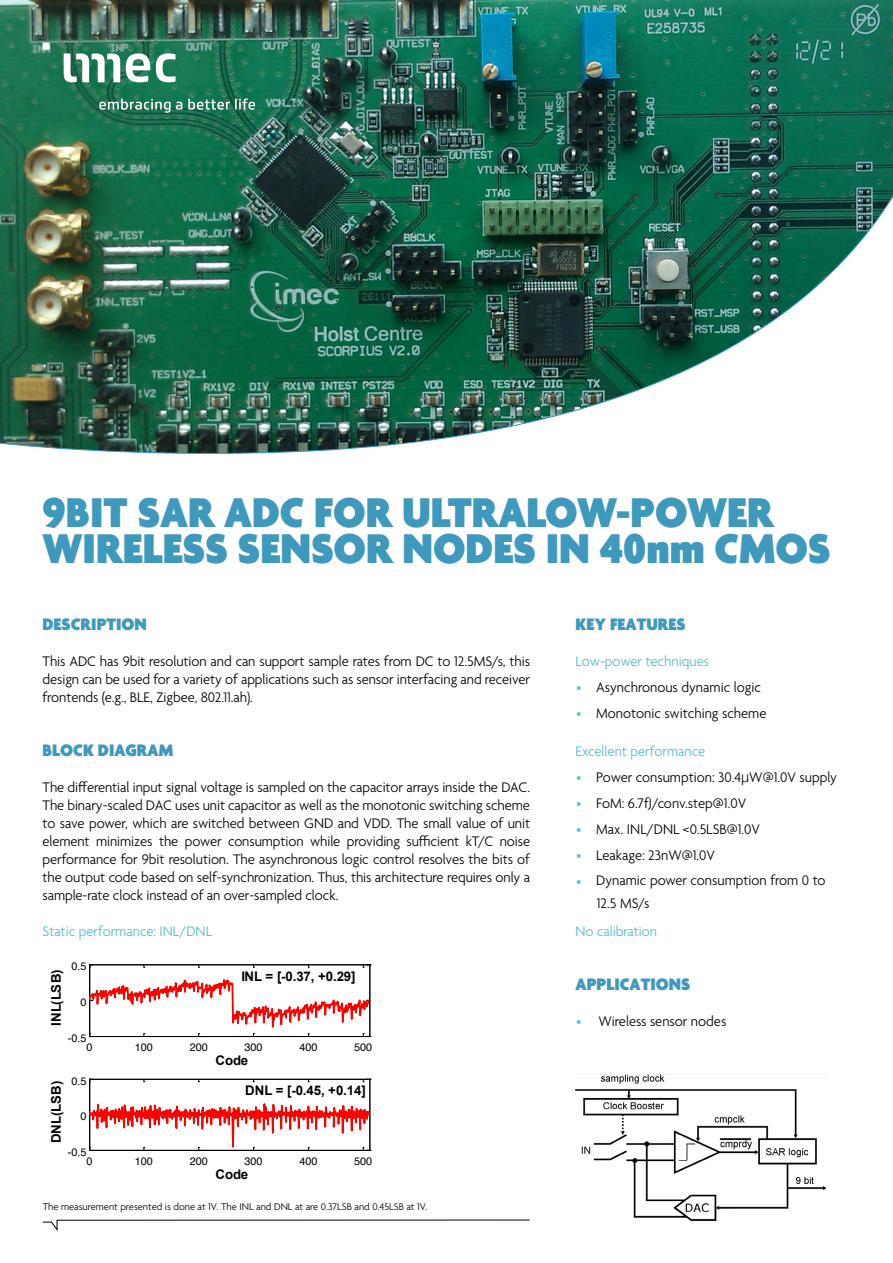
<style>
.page{position:relative;width:893px;height:1263px;background:#fff}
.page>*{position:absolute;margin:0;border:0;box-sizing:border-box;transform-origin:0 0}
.t1{font:900 45px/36px "Agenda";color:#3e99bd}
.t2{font:900 18px "Agenda";color:#3e99bd}
.t3{font:300 15px/18px "Agenda";color:#000;text-align:justify}
.t4{font:300 15px "Agenda";color:#50bec3}
.t5{font:700 13.2px "Arial";letter-spacing:-.01em;color:#000}
.t6{font:10.8px "Helvetica";color:#000}
.t7{font:300 10.5px "Agenda";color:#000}
.s1{font-family:"Bronkoh";font-size:18px;color:#50bec3}
.s2{font-family:"Helvetica"}
</style>
<div class="page">
<img style="left:0;top:0;width:893px;height:454px">
<svg style="left:42px;top:964px;width:488px;height:267px"></svg>
<div style="left:43px;top:43px;width:7px;height:7px;background:#fff"></div>
<svg style="left:126px;top:53px;width:24px;height:29px"></svg>
<svg style="left:64px;top:53px;width:56px;height:29px"></svg>
<svg style="left:156px;top:53px;width:20px;height:29px"></svg>
<svg style="left:99px;top:99px;width:83px;height:14px"></svg>
<svg style="left:188px;top:98px;width:67px;height:12px"></svg>
<img style="left:576px;top:1075px;width:250px;height:145px">
<h1 class="t1" style="left:43px;top:497px;width:790px">9BIT SAR ADC FOR ULTRALOW-POWER<br>WIRELESS SENSOR NODES IN 40nm CMOS</h1>
<p class="t2" style="left:43px;top:615px;width:106px">DESCRIPTION</p>
<p class="t3" style="left:43px;top:653px;width:489px">This ADC has 9bit resolution and can support sample rates from DC to 12.5MS/s, this design can be used for a variety of applications such as sensor interfacing and receiver frontends (e.g., BLE, Zigbee, 802.11.ah).</p>
<p class="t2" style="left:43px;top:741px;width:132px">BLOCK DIAGRAM</p>
<p class="t3" style="left:43px;top:779px;width:489px">The differential input signal voltage is sampled on the capacitor arrays inside the DAC.<br>The binary-scaled DAC uses unit capacitor as well as the monotonic switching scheme to save power, which are switched between GND and VDD. The small value of unit element minimizes the power consumption while providing sufficient kT/C noise performance for 9bit resolution. The asynchronous logic control resolves the bits of the output code based on self-synchronization. Thus, this architecture requires only a sample-rate clock instead of an over-sampled clock.</p>
<p class="t4" style="left:43px;top:923px;width:171px">Static performance: INL/DNL</p>
<p class="t6" style="left:72px;top:958px;width:17px">0.5</p>
<p class="t5" style="left:48px;top:1026px;width:58px;rotate:-90deg">INL(LSB)</p>
<p class="t5" style="left:241px;top:967px;width:116px">INL = [-0.37, +0.29]</p>
<p class="t6" style="left:81px;top:994px;width:8px">0</p>
<p class="t6" style="left:68px;top:1030px;width:20px">-0.5</p>
<p class="t6" style="left:87px;top:1039px;width:8px">0</p>
<p class="t6" style="left:135px;top:1039px;width:20px">100</p>
<p class="t6" style="left:190px;top:1039px;width:20px">200</p>
<p class="t6" style="left:244px;top:1039px;width:20px">300</p>
<p class="t6" style="left:299px;top:1039px;width:20px">400</p>
<p class="t6" style="left:354px;top:1039px;width:20px">500</p>
<p class="t5" style="left:216px;top:1052px;width:34px">Code</p>
<p class="t6" style="left:72px;top:1073px;width:17px">0.5</p>
<p class="t5" style="left:48px;top:1143px;width:64px;rotate:-90deg">DNL(LSB)</p>
<p class="t5" style="left:245px;top:1082px;width:122px">DNL = [-0.45, +0.14]</p>
<p class="t6" style="left:81px;top:1108px;width:8px">0</p>
<p class="t6" style="left:68px;top:1144px;width:20px">-0.5</p>
<p class="t6" style="left:87px;top:1153px;width:8px">0</p>
<p class="t6" style="left:135px;top:1153px;width:20px">100</p>
<p class="t6" style="left:190px;top:1153px;width:20px">200</p>
<p class="t6" style="left:244px;top:1153px;width:20px">300</p>
<p class="t6" style="left:299px;top:1153px;width:20px">400</p>
<p class="t6" style="left:354px;top:1153px;width:20px">500</p>
<p class="t5" style="left:216px;top:1165px;width:34px">Code</p>
<p class="t7" style="left:43px;top:1200px;width:386px">The measurement presented is done at 1V. The INL and DNL at are 0.37LSB and 0.45LSB at 1V.</p>
<p class="t2" style="left:576px;top:615px;width:112px">KEY FEATURES</p>
<p class="t4" style="left:576px;top:653px;width:135px">Low-power techniques</p>
<p class="t3" style="left:576px;top:679px;width:187px"><span class="s1">•</span> Asynchronous dynamic logic</p>
<p class="t3" style="left:576px;top:705px;width:192px"><span class="s1">•</span> Monotonic switching scheme</p>
<p class="t4" style="left:576px;top:743px;width:131px">Excellent performance</p>
<p class="t3" style="left:576px;top:769px;width:263px"><span class="s1">•</span> Power consumption: 30.4<span class="s2">µ</span>W@1.0V supply</p>
<p class="t3" style="left:576px;top:795px;width:172px"><span class="s1">•</span> FoM: 6.7fJ/conv.step@1.0V</p>
<p class="t3" style="left:576px;top:821px;width:186px"><span class="s1">•</span> Max. INL/DNL &lt;0.5LSB@1.0V</p>
<p class="t3" style="left:576px;top:847px;width:141px"><span class="s1">•</span> Leakage: 23nW@1.0V</p>
<p class="t3" style="left:597px;top:870px;width:230px;line-height:22.2px;text-indent:-21px"><span class="s1">•</span> Dynamic power consumption from 0 to<br>12.5 MS/s</p>
<p class="t4" style="left:576px;top:923px;width:83px">No calibration</p>
<p class="t2" style="left:576px;top:975px;width:116px">APPLICATIONS</p>
<p class="t3" style="left:576px;top:1013px;width:152px"><span class="s1">•</span> Wireless sensor nodes</p>
</div>
